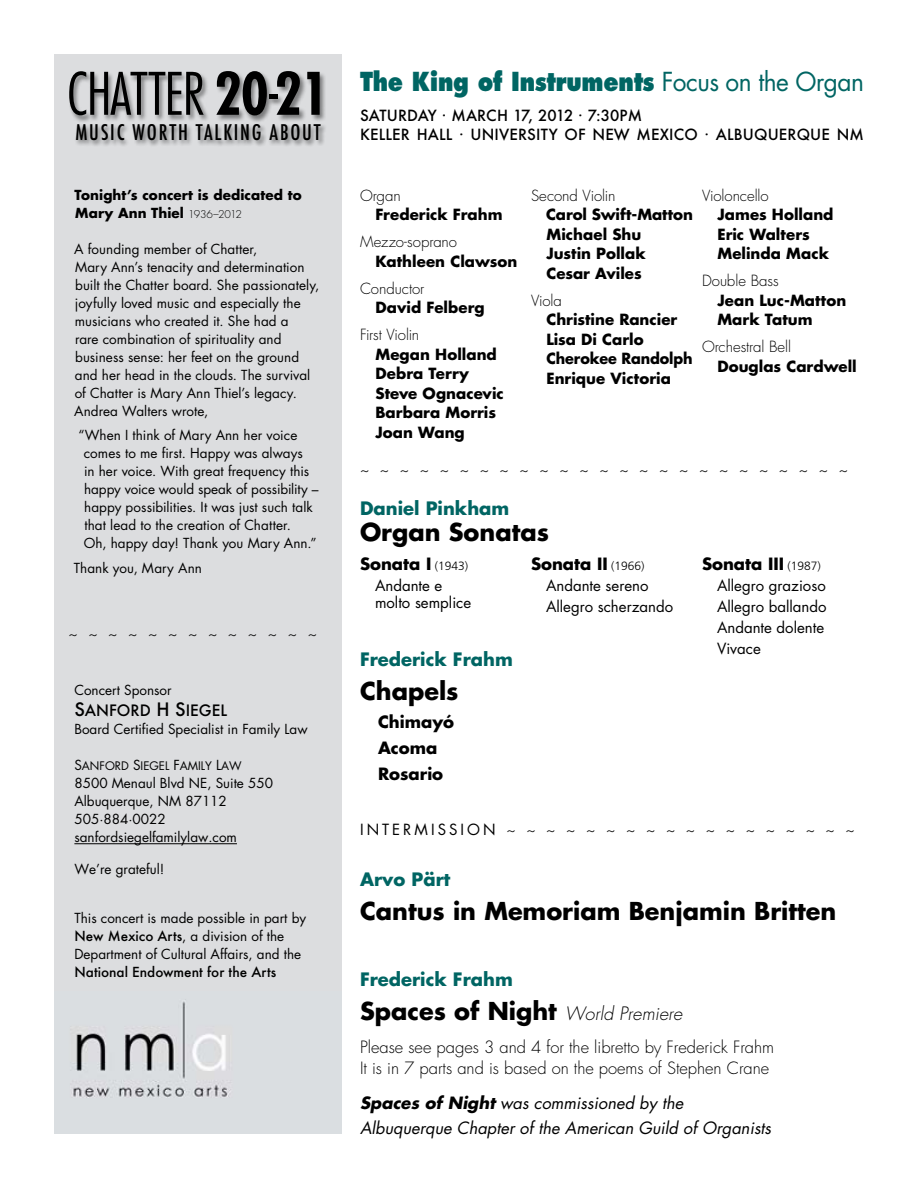
<style>
.page{position:relative;width:918px;height:1188px;background:#fff}
.page>*{position:absolute;margin:0;border:0;box-sizing:border-box;transform-origin:0 0}
.t1{font:300 condensed 57px "Futura";letter-spacing:-.02em;color:#000}
.t2{font:800 25.5px "Futura";letter-spacing:-.01em;color:#006563;scale:.86 1}
.t3{font:700 24px "Futura";color:#000}
.t4{font:500 condensed 21px "Futura";letter-spacing:.085em;color:#000}
.t5{font:700 18px "Futura";color:#006563}
.t6{font:300 16.5px/20.4px "Futura";color:#000}
.t7{font:italic 16.5px/24.9px "Futura";color:#000}
.t8{font:700 16.5px/26.4px "Futura";color:#000}
.t9{font:15.3px "Futura Medium SC850";color:#000}
.t10{font:700 15px/19.5px "Futura";color:#000}
.t11{font:300 15px "Futura";letter-spacing:-.005em;color:#000}
.t12{font:15px/21px "Futura";color:#000}
.t13{font:500 15px/19.5px "Futura";letter-spacing:.01em;color:#000}
.t14{font:13.5px/18px "Futura";color:#000}
.t15{font:700 13.5px/18px "Futura";letter-spacing:.005em;color:#000}
.t16{font:500 13.5px "Futura";color:#000}
.t17{font:11.55px "Futura Book SC850";color:#000}
.s1{font-weight:700}
.s2{font-weight:300;font-size:10.5px}
.s3{font-size:18px}
.s4{font-size:13.5px}
.s5{font-weight:500}
.s6{font-weight:400}
.s7{font-family:"Frutiger";font-weight:300;font-size:12px}
.s8{font-weight:300;font-style:italic;font-size:18px}
</style>
<div class="page">
<div style="left:54px;top:54px;width:288px;height:1080px;background:#dcdddf"></div>
<hr style="left:74px;top:843px;width:163px;height:1px;background:#000">
<img style="left:72px;top:999px;width:159px;height:99px">
<div style="left:69px;top:70px;width:259px;height:78px;background:#000;opacity:.45"></div>
<h1 class="t1" style="left:67px;top:60px;width:263px">CHATTER <span class="s1">20</span>-<span class="s1">21</span></h1>
<h3 class="t4" style="left:75px;top:119px;width:247px">MUSIC WORTH TALKING ABOUT</h3>
<p class="t15" style="left:75px;top:186px;width:229px">Tonight’s concert is dedicated to<br>Mary Ann Thiel <span class="s2">1936–2012</span></p>
<p class="t14" style="left:74px;top:240px;width:247px">A founding member of Chatter,<br>Mary Ann’s tenacity and determination built the Chatter board. She passionately, joyfully loved music and especially the musicians who created it. She had a<br>rare combination of spirituality and business sense: her feet on the ground and her head in the clouds. The survival of Chatter is Mary Ann Thiel’s legacy.<br>Andrea Walters wrote,</p>
<p class="t14" style="left:84px;top:426px;width:236px;text-indent:-5px">“When I think of Mary Ann her voice comes to me first. Happy was always<br>in her voice. With great frequency this happy voice would speak of possibility – happy possibilities. It was just such talk that lead to the creation of Chatter.<br>Oh, happy day! Thank you Mary Ann.”</p>
<p class="t14" style="left:74px;top:559px;width:130px">Thank you, Mary Ann</p>
<p class="t11" style="left:68px;top:624px;width:250px">~ ~ ~ ~ ~ ~ ~ ~ ~ ~ ~ ~ ~</p>
<p class="t14" style="left:74px;top:682px;width:99px">Concert Sponsor</p>
<p class="t9" style="left:74px;top:700px;width:154px"><span class="s3">S</span>ANFORD <span class="s3">H S</span>IEGEL</p>
<p class="t14" style="left:74px;top:721px;width:235px">Board Certified Specialist in Family Law</p>
<p class="t17" style="left:74px;top:759px;width:169px"><span class="s4">S</span>ANFORD <span class="s4">S</span>IEGEL <span class="s4">F</span>AMILY <span class="s4">L</span>AW</p>
<p class="t14" style="left:74px;top:775px;width:200px">8500 Menaul Blvd NE, Suite 550<br>Albuquerque, NM 87112<br>505·884·0022 sanfordsiegelfamilylaw.com</p>
<p class="t14" style="left:74px;top:860px;width:91px">We’re grateful!</p>
<p class="t14" style="left:74px;top:910px;width:233px">This concert is made possible in part by<br><span class="s5">New Mexico Arts</span>, a division of the<br>Department of Cultural Affairs, and the</p>
<p class="t16" style="left:74px;top:963px;width:203px">National Endowment for the Arts</p>
<h2 class="t2" style="left:360px;top:66px;width:588px">The King of Instruments <span class="s6">Focus on the Organ</span></h2>
<p class="t13" style="left:360px;top:105px;width:505px">SATURDAY · MARCH 17, 2012 · 7:30PM<br>KELLER HALL · UNIVERSITY OF NEW MEXICO · ALBUQUERQUE NM</p>
<p class="t11" style="left:360px;top:186px;width:42px">Organ</p>
<p class="t10" style="left:375px;top:205px;width:129px">Frederick Frahm</p>
<p class="t11" style="left:360px;top:233px;width:99px">Mezzo-soprano</p>
<p class="t10" style="left:375px;top:251px;width:144px">Kathleen Clawson</p>
<p class="t11" style="left:360px;top:279px;width:66px">Conductor</p>
<p class="t10" style="left:375px;top:298px;width:111px">David Felberg</p>
<p class="t11" style="left:360px;top:326px;width:61px">First Violin</p>
<p class="t10" style="left:375px;top:344px;width:130px">Megan Holland<br>Debra Terry<br>Steve Ognacevic<br>Barbara Morris<br>Joan Wang</p>
<p class="t11" style="left:531px;top:186px;width:86px">Second Violin</p>
<p class="t10" style="left:546px;top:205px;width:148px">Carol Swift-Matton<br>Michael Shu<br>Justin Pollak<br>Cesar Aviles</p>
<p class="t11" style="left:531px;top:291px;width:32px">Viola</p>
<p class="t10" style="left:546px;top:310px;width:148px">Christine Rancier<br>Lisa Di Carlo<br>Cherokee Randolph<br>Enrique Victoria</p>
<p class="t11" style="left:702px;top:186px;width:68px">Violoncello</p>
<p class="t10" style="left:717px;top:205px;width:118px">James Holland<br>Eric Walters<br>Melinda Mack</p>
<p class="t11" style="left:702px;top:272px;width:78px">Double Bass</p>
<p class="t10" style="left:717px;top:290px;width:130px">Jean Luc-Matton<br>Mark Tatum</p>
<p class="t11" style="left:702px;top:338px;width:91px">Orchestral Bell</p>
<p class="t10" style="left:717px;top:356px;width:141px">Douglas Cardwell</p>
<p class="t11" style="left:360px;top:461px;width:490px">~~~~~~~~~~~~~~~~~~~~~~~~~</p>
<h3 class="t5" style="left:360px;top:496px;width:151px">Daniel Pinkham</h3>
<h3 class="t3" style="left:360px;top:516px;width:191px">Organ Sonatas</h3>
<p class="t8" style="left:360px;top:551px;width:110px">Sonata I <span class="s7">(1943)</span></p>
<p class="t12" style="left:375px;top:578px;width:98px;line-height:16.5px">Andante e molto semplice</p>
<h3 class="t5" style="left:360px;top:647px;width:154px">Frederick Frahm</h3>
<h3 class="t3" style="left:360px;top:675px;width:100px">Chapels</h3>
<p class="t8" style="left:378px;top:708px;width:78px">Chimayó<br>Acoma<br>Rosario</p>
<p class="t8" style="left:531px;top:551px;width:115px">Sonata II <span class="s7">(1966)</span></p>
<p class="t12" style="left:546px;top:575px;width:129px">Andante sereno<br>Allegro scherzando</p>
<p class="t8" style="left:702px;top:551px;width:120px">Sonata III <span class="s7">(1987)</span></p>
<p class="t12" style="left:717px;top:575px;width:111px">Allegro grazioso<br>Allegro ballando<br>Andante dolente<br>Vivace</p>
<p class="t11" style="left:360px;top:820px;width:496px"><span class="s6">INTERMISSION</span> ~~~~~~~~~~~~~~~~~~</p>
<h3 class="t5" style="left:360px;top:867px;width:92px">Arvo Pärt</h3>
<h3 class="t3" style="left:360px;top:895px;width:478px">Cantus in Memoriam Benjamin Britten</h3>
<h3 class="t5" style="left:360px;top:967px;width:154px">Frederick Frahm</h3>
<h3 class="t3" style="left:360px;top:995px;width:324px">Spaces of Night <span class="s8">World Premiere</span></h3>
<p class="t6" style="left:360px;top:1038px;width:416px">Please see pages 3 and 4 for the libretto by Frederick Frahm<br>It is in 7 parts and is based on the poems of Stephen Crane</p>
<p class="t7" style="left:360px;top:1091px;width:413px"><span class="s1">Spaces of Night</span> was commissioned by the<br>Albuquerque Chapter of the American Guild of Organists</p>
</div>
